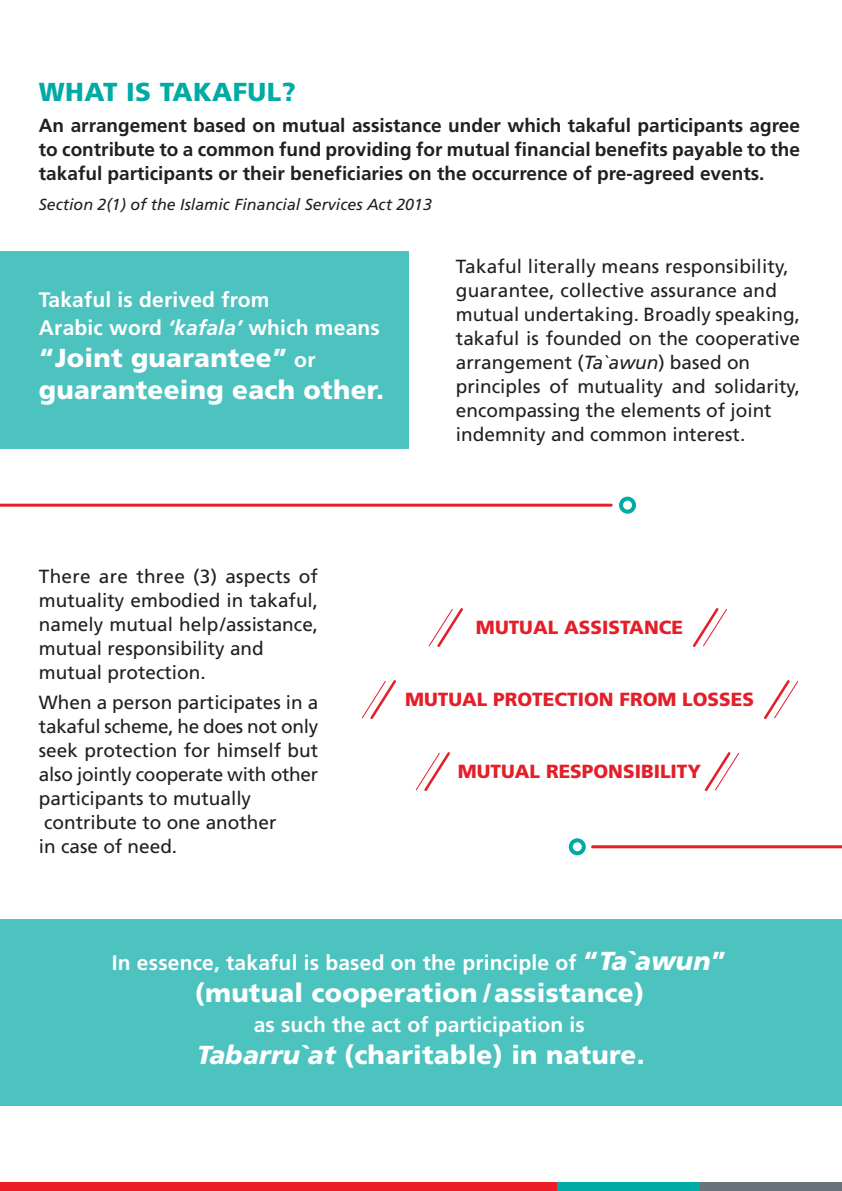
<style>
.page{position:relative;width:842px;height:1191px;background:#fff}
.page>*{position:absolute;margin:0;border:0;box-sizing:border-box;transform-origin:0 0}
.t1{font:900 26px/32px "Frutiger";letter-spacing:.01em;color:#fff}
.t2{font:900 26px "Frutiger";letter-spacing:.01em;color:#00aaa5}
.t3{font:700 21px/28px "Frutiger";letter-spacing:.01em;color:#fff}
.t4{font:19px/24px "Frutiger";color:#231f20}
.t5{font:700 19px/24px "Frutiger";color:#231f20;text-align:justify}
.t6{font:900 19px "Frutiger";color:#e31f29}
.t7{font:italic 16px "Frutiger";color:#231f20}
.s1{font-style:italic}
.s2{font-weight:700;font-size:21px}
.s3{font-weight:900;font-size:26px}
.s4{font-weight:900;font-style:italic;font-size:26px}
</style>
<div class="page">
<div style="left:0;top:251px;width:408px;height:198px;background:#4dc3c0"></div>
<div style="left:0;top:919px;width:842px;height:186px;background:#4dc3c0"></div>
<svg style="left:428px;top:608px;width:35px;height:39px"></svg>
<svg style="left:692px;top:608px;width:35px;height:39px"></svg>
<svg style="left:415px;top:752px;width:35px;height:39px"></svg>
<svg style="left:705px;top:752px;width:34px;height:39px"></svg>
<svg style="left:361px;top:680px;width:35px;height:39px"></svg>
<svg style="left:764px;top:680px;width:35px;height:39px"></svg>
<hr style="left:592px;top:845px;width:250px;height:3px;background:#e31f29">
<div style="left:569px;top:838px;width:17px;height:17px;border:4px solid #00aaa5;border-radius:50%"></div>
<hr style="left:0;top:503px;width:611px;height:3px;background:#e31f29">
<div style="left:619px;top:496px;width:17px;height:17px;border:4px solid #00aaa5;border-radius:50%"></div>
<div style="left:0;top:1182px;width:558px;height:9px;background:#ed1c27"></div>
<div style="left:692px;top:1182px;width:150px;height:9px;background:#68737a"></div>
<div style="left:557px;top:1182px;width:143px;height:9px;background:#00aaa5"></div>
<h1 class="t2" style="left:39px;top:76px;width:259px">WHAT IS TAKAFUL?</h1>
<p class="t5" style="left:39px;top:113px;width:763px">An arrangement based on mutual assistance under which takaful participants agree to contribute to a common fund providing for mutual financial benefits payable to the takaful participants or their beneficiaries on the occurrence of pre-agreed events.</p>
<p class="t7" style="left:39px;top:195px;width:394px">Section 2(1) of the Islamic Financial Services Act 2013</p>
<p class="t3" style="left:39px;top:285px;width:342px">Takaful is derived from<br>Arabic word <span class="s1">‘kafala’</span> which means</p>
<h1 class="t1" style="left:39px;top:341px;width:347px">“Joint guarantee” <span class="s2">or </span>guaranteeing each other.</h1>
<p class="t4" style="left:456px;top:254px;width:346px">Takaful literally means responsibility, guarantee, collective assurance and mutual undertaking. Broadly speaking, takaful is founded on the cooperative arrangement (<span class="s1">Ta`awun</span>) based on principles of mutuality and solidarity, encompassing the elements of joint indemnity and common interest.</p>
<p class="t4" style="left:39px;top:564px;width:281px">There are three (3) aspects of mutuality embodied in takaful, namely mutual help/assistance, mutual responsibility and mutual protection.</p>
<p class="t4" style="left:39px;top:690px;width:281px">When a person participates in a takaful scheme, he does not only seek protection for himself but also jointly cooperate with other participants to mutually contribute to one another<br>in case of need.</p>
<p class="t6" style="left:476px;top:616px;width:209px">MUTUAL ASSISTANCE</p>
<p class="t6" style="left:405px;top:688px;width:350px">MUTUAL PROTECTION FROM LOSSES</p>
<p class="t6" style="left:458px;top:760px;width:245px">MUTUAL RESPONSIBILITY</p>
<p class="t3" style="left:112px;top:949px;width:617px">In essence, takaful is based on the principle of <span class="s3">“</span><span class="s4">Ta`awun</span><span class="s3">”</span></p>
<h1 class="t1" style="left:195px;top:977px;width:451px">(mutual cooperation /assistance)</h1>
<p class="t3" style="left:254px;top:1011px;width:333px">as such the act of participation is</p>
<h1 class="t1" style="left:197px;top:1039px;width:449px"><span class="s1">Tabarru`at</span> (charitable) in nature.</h1>
</div>
